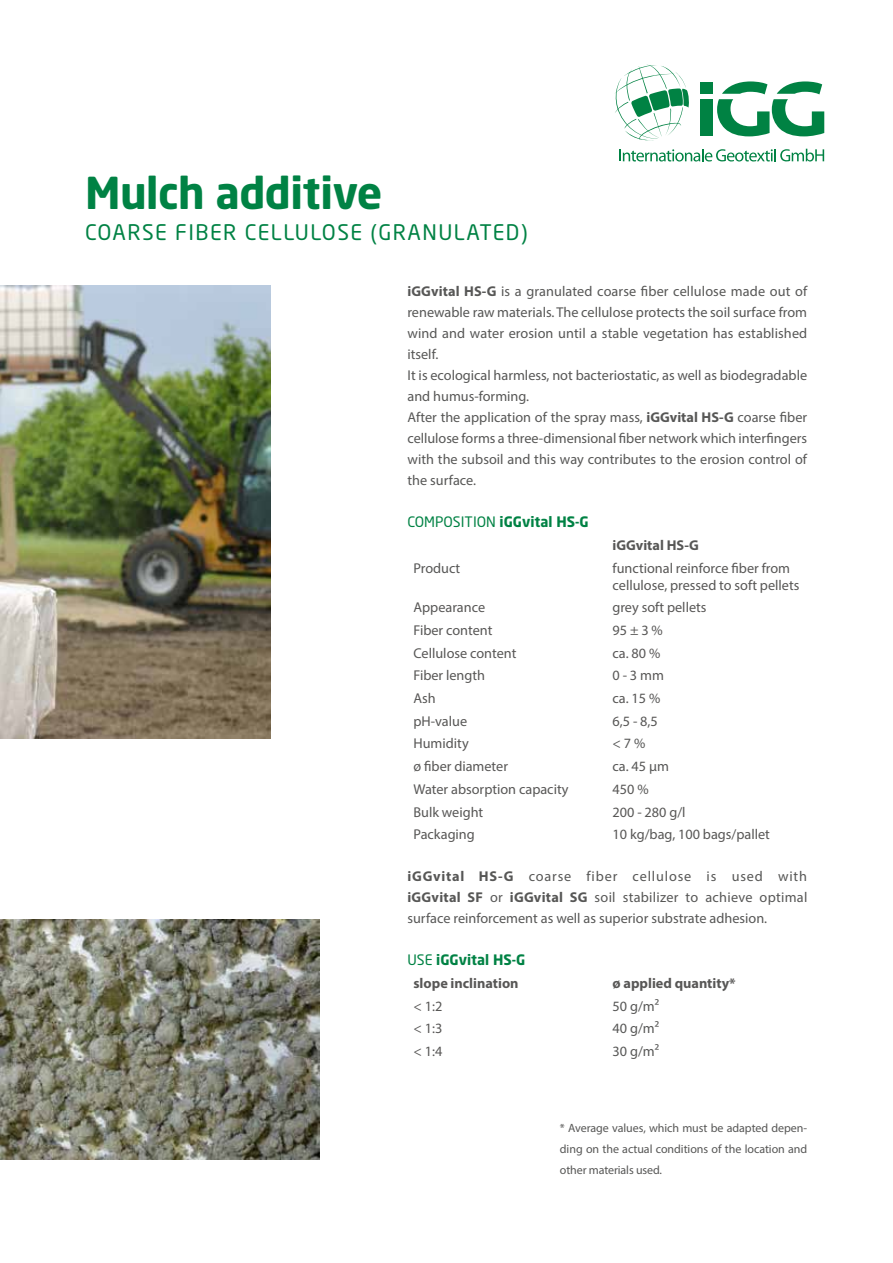
<style>
.page{position:relative;width:893px;height:1263px;background:#fff}
.page>*{position:absolute;margin:0;border:0;box-sizing:border-box;transform-origin:0 0}
.t1{font:700 43.5px "Neo Sans Std";letter-spacing:-.01em;color:#008244}
.t2{font:21.15px "Neo Sans Std";letter-spacing:.07em;color:#008244}
.t3{font:14.25px/21px "Myriad Pro";color:#575756}
.t4{font:14.25px/17.1px "Myriad Pro";color:#585756}
.t5{font:700 14.25px "Neo Sans Std";color:#008244}
.t6{font:700 14.25px "Myriad Pro";color:#585756}
.t7{font:700 14.25px "Myriad Pro";color:#575756}
.t8{font:14.25px "Myriad Pro";color:#595757}
.t9{font:12px/21px "Myriad Pro";letter-spacing:-.005em;color:#575756;text-align:justify}
.s1{font-weight:700}
.s2{font-weight:400}
</style>
<div class="page">
<div style="left:700px;top:82px;width:13px;height:12px;background:#008243"></div>
<div style="left:700px;top:99px;width:13px;height:37px;background:#008243"></div>
<svg style="left:619px;top:149px;width:205px;height:13px"></svg>
<svg style="left:615px;top:64px;width:74px;height:77px"></svg>
<svg style="left:717px;top:81px;width:107px;height:55px"></svg>
<img style="left:0;top:919px;width:319px;height:240px">
<img style="left:0;top:285px;width:271px;height:454px">
<h1 class="t1" style="left:85px;top:165px;width:299px">Mulch additive</h1>
<h2 class="t2" style="left:85px;top:220px;width:444px">COARSE FIBER CELLULOSE (GRANULATED)</h2>
<p class="t3" style="left:407px;top:281px;width:401px"><span class="s1">iGGvital HS-G</span> is a granulated coarse fiber cellulose made out of renewable raw materials. The cellulose protects the soil surface from wind and water erosion until a stable vegetation has established itself.<br>It is ecological harmless, not bacteriostatic, as well as biodegradable and humus-forming.<br>After the application of the spray mass, <span class="s1">iGGvital HS-G</span> coarse fiber cellulose forms a three-dimensional fiber network which interfingers with the subsoil and this way contributes to the erosion control of the surface.</p>
<p class="t5" style="left:407px;top:513px;width:183px"><span class="s2">COMPOSITION</span> iGGvital HS-G</p>
<p class="t7" style="left:613px;top:536px;width:88px">iGGvital HS-G</p>
<p class="t3" style="left:413px;top:557px;width:48px">Product</p>
<p class="t4" style="left:613px;top:559px;width:188px">functional reinforce fiber from cellulose, pressed to soft pellets</p>
<p class="t4" style="left:413px;top:599px;width:73px">Appearance</p>
<p class="t4" style="left:613px;top:599px;width:95px">grey soft pellets</p>
<p class="t4" style="left:413px;top:621px;width:80px">Fiber content</p>
<p class="t4" style="left:613px;top:621px;width:52px">95 ± 3 %</p>
<p class="t4" style="left:413px;top:644px;width:104px">Cellulose content</p>
<p class="t8" style="left:613px;top:644px;width:49px">ca. 80 %</p>
<p class="t4" style="left:413px;top:667px;width:73px">Fiber length</p>
<p class="t4" style="left:613px;top:667px;width:53px">0 - 3 mm</p>
<p class="t4" style="left:413px;top:689px;width:24px">Ash</p>
<p class="t4" style="left:613px;top:689px;width:49px">ca. 15 %</p>
<p class="t4" style="left:413px;top:712px;width:55px">pH-value</p>
<p class="t4" style="left:613px;top:712px;width:47px">6,5 - 8,5</p>
<p class="t4" style="left:413px;top:735px;width:57px">Humidity</p>
<p class="t3" style="left:613px;top:733px;width:34px">&lt; 7 %</p>
<p class="t4" style="left:413px;top:758px;width:96px">ø fiber diameter</p>
<p class="t3" style="left:613px;top:756px;width:58px">ca. 45 μm</p>
<p class="t4" style="left:413px;top:780px;width:157px">Water absorption capacity</p>
<p class="t4" style="left:613px;top:780px;width:38px">450 %</p>
<p class="t4" style="left:413px;top:803px;width:71px">Bulk weight</p>
<p class="t4" style="left:613px;top:803px;width:75px">200 - 280 g/l</p>
<p class="t4" style="left:413px;top:826px;width:63px">Packaging</p>
<p class="t4" style="left:613px;top:826px;width:159px">10 kg/bag, 100 bags/pallet</p>
<p class="t3" style="left:407px;top:866px;width:401px;text-align:justify"><span class="s1">iGGvital HS-G</span> coarse fiber cellulose is used with <span class="s1">iGGvital SF</span> or <span class="s1">iGGvital SG</span> soil stabilizer to achieve optimal surface reinforcement as well as superior substrate adhesion.</p>
<p class="t5" style="left:407px;top:951px;width:119px"><span class="s2">USE</span> iGGvital HS-G</p>
<p class="t6" style="left:413px;top:974px;width:107px">slope inclination</p>
<p class="t6" style="left:613px;top:974px;width:125px">ø applied quantity*</p>
<p class="t4" style="left:413px;top:997px;width:30px">&lt; 1:2</p>
<p class="t3" style="left:613px;top:995px;width:48px">50 g/m²</p>
<p class="t4" style="left:413px;top:1020px;width:30px">&lt; 1:3</p>
<p class="t3" style="left:613px;top:1018px;width:48px">40 g/m²</p>
<p class="t4" style="left:413px;top:1042px;width:30px">&lt; 1:4</p>
<p class="t3" style="left:613px;top:1040px;width:48px">30 g/m²</p>
<p class="t9" style="left:560px;top:1117px;width:249px">* Average values, which must be adapted depen&shy;ding on the actual conditions of the location and other materials used.</p>
</div>
